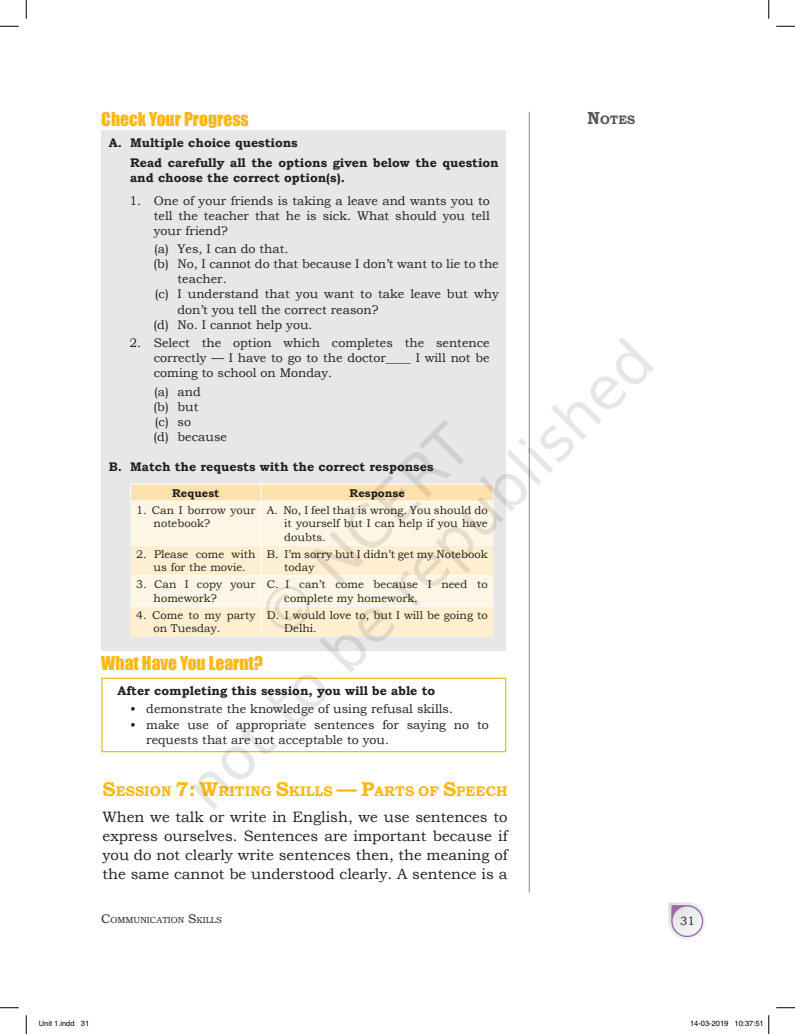
<style>
.page{position:relative;width:795px;height:1034px;background:#fff}
.page>*{position:absolute;margin:0;border:0;box-sizing:border-box;transform-origin:0 0}
.What_have_head{font:17.5px "Impact";color:#fcb814}
.Main_Head{font:17.5px "Impact";color:#fcb814}
.Text{font:15px/18.8px "Bookman Old Style";color:#231f20;text-align:justify}
.Head_1{font:700 14px "Bookman Old Style";color:#fcb814}
.CYP_No__1_2_3{font:12.5px/15px "Bookman Old Style";color:#231f20}
.CYP_Head_1{font:700 12.5px/15px "Bookman Old Style";color:#231f20}
.Learnt_Heading{font:700 12.5px "Bookman Old Style";color:#231f20}
.Head_2{font:700 12.25px "Bookman Old Style";color:#57585a}
.t1{font:11.88px "Bookman Old Style";color:#231f20}
.Table_Text_Numbering{font:11.25px/13.5px "Bookman Old Style";color:#231f20}
.Table_Head{font:700 11.25px "Bookman Old Style";color:#231f20}
.t2{font:8.75px "Bookman Old Style";color:#231f20}
.t3{font:7.5px "Helvetica";color:#000}
.s1{font-size:17.5px}
.s2{font-size:20px}
.s3{font-size:12.5px}
</style>
<div class="page">
<svg style="left:0;top:25px;width:19px;height:2px"></svg>
<svg style="left:776px;top:25px;width:19px;height:2px"></svg>
<svg style="left:0;top:1007px;width:19px;height:1px"></svg>
<svg style="left:776px;top:1007px;width:19px;height:1px"></svg>
<svg style="left:25px;top:0;width:2px;height:19px"></svg>
<svg style="left:25px;top:1015px;width:2px;height:18px"></svg>
<svg style="left:768px;top:0;width:2px;height:19px"></svg>
<svg style="left:768px;top:1015px;width:2px;height:18px"></svg>
<img style="left:101px;top:111px;width:605px;height:829px">
<img style="left:109px;top:278px;width:558px;height:558px">
<p class="Main_Head" style="left:101px;top:105px;width:149px">Check Your Progress</p>
<p class="Head_2" style="left:587px;top:111px;width:49px"><span class="s1">N</span>OTES</p>
<p class="CYP_Head_1" style="left:109px;top:135px;width:191px">A. Multiple choice questions</p>
<p class="CYP_Head_1" style="left:130px;top:155px;width:370px">Read carefully all the options given below the question and choose the correct option(s).</p>
<p class="CYP_No__1_2_3" style="left:154px;top:193px;width:338px;text-align:justify;text-indent:-24px">1. One of your friends is taking a leave and wants you to tell the teacher that he is sick. What should you tell your friend?</p>
<p class="CYP_No__1_2_3" style="left:154px;top:242px;width:136px">(a) Yes, I can do that.</p>
<p class="CYP_No__1_2_3" style="left:178px;top:257px;width:323px;text-indent:-24px">(b) No, I cannot do that because I don’t want to lie to the teacher.</p>
<p class="CYP_No__1_2_3" style="left:178px;top:287px;width:323px;text-indent:-23px">(c) I understand that you want to take leave but why don’t you tell the correct reason?</p>
<p class="CYP_No__1_2_3" style="left:154px;top:317px;width:160px">(d) No. I cannot help you.</p>
<p class="CYP_No__1_2_3" style="left:154px;top:335px;width:338px;text-align:justify;text-indent:-24px">2. Select the option which completes the sentence correctly — I have to go to the doctor____ I will not be coming to school on Monday.</p>
<p class="CYP_No__1_2_3" style="left:154px;top:384px;width:48px">(a) and</p>
<p class="CYP_No__1_2_3" style="left:154px;top:399px;width:46px">(b) but</p>
<p class="CYP_No__1_2_3" style="left:155px;top:414px;width:38px">(c) so</p>
<p class="CYP_No__1_2_3" style="left:154px;top:429px;width:75px">(d) because</p>
<p class="CYP_Head_1" style="left:109px;top:459px;width:326px">B. Match the requests with the correct responses</p>
<p class="Table_Head" style="left:172px;top:484px;width:49px">Request</p>
<p class="Table_Head" style="left:350px;top:484px;width:57px">Response</p>
<p class="Table_Text_Numbering" style="left:154px;top:503px;width:103px;text-indent:-18px">1. Can I borrow your notebook?</p>
<p class="Table_Text_Numbering" style="left:284px;top:503px;width:205px;text-align:justify;text-indent:-18px">A. No, I feel that is wrong. You should do it yourself but I can help if you have doubts.</p>
<p class="Table_Text_Numbering" style="left:154px;top:547px;width:103px;text-indent:-18px">2. Please come with us for the movie.</p>
<p class="Table_Text_Numbering" style="left:284px;top:547px;width:205px;text-indent:-18px">B. I’m sorry but I didn’t get my Notebook today</p>
<p class="Table_Text_Numbering" style="left:154px;top:578px;width:103px;text-indent:-18px">3. Can I copy your homework?</p>
<p class="Table_Text_Numbering" style="left:284px;top:578px;width:205px;text-indent:-18px">C. I can’t come because I need to complete my homework.</p>
<p class="Table_Text_Numbering" style="left:154px;top:608px;width:103px;text-indent:-18px">4. Come to my party on Tuesday.</p>
<p class="Table_Text_Numbering" style="left:284px;top:608px;width:205px;text-indent:-18px">D. I would love to, but I will be going to<br>Delhi.</p>
<p class="What_have_head" style="left:101px;top:650px;width:163px">What Have You Learnt?</p>
<p class="Learnt_Heading" style="left:118px;top:682px;width:319px">After completing this session, you will be able to</p>
<p class="CYP_No__1_2_3" style="left:130px;top:701px;width:324px">• demonstrate the knowledge of using refusal skills.</p>
<p class="CYP_No__1_2_3" style="left:146px;top:716px;width:344px;text-indent:-16px">• make use of appropriate sentences for saying no to requests that are not acceptable to you.</p>
<p class="Head_1" style="left:103px;top:781px;width:406px"><span class="s2">S</span>ESSION <span class="s2">7: W</span>RITING <span class="s2">S</span>KILLS <span class="s2">— P</span>ARTS OF <span class="s2">S</span>PEECH</p>
<p class="Text" style="left:103px;top:807px;width:407px">When we talk or write in English, we use sentences to express ourselves. Sentences are important because if you do not clearly write sentences then, the meaning of the same cannot be understood clearly. A sentence is a</p>
<p class="t2" style="left:101px;top:914px;width:121px"><span class="s3">C</span>OMMUNICATION <span class="s3">S</span>KILLS</p>
<p class="t1" style="left:680px;top:913px;width:16px">31</p>
<p class="t3" style="left:39px;top:1019px;width:52px">Unit 1.indd 31</p>
<p class="t3" style="left:690px;top:1019px;width:75px">14-03-2019 10:37:51</p>
</div>
